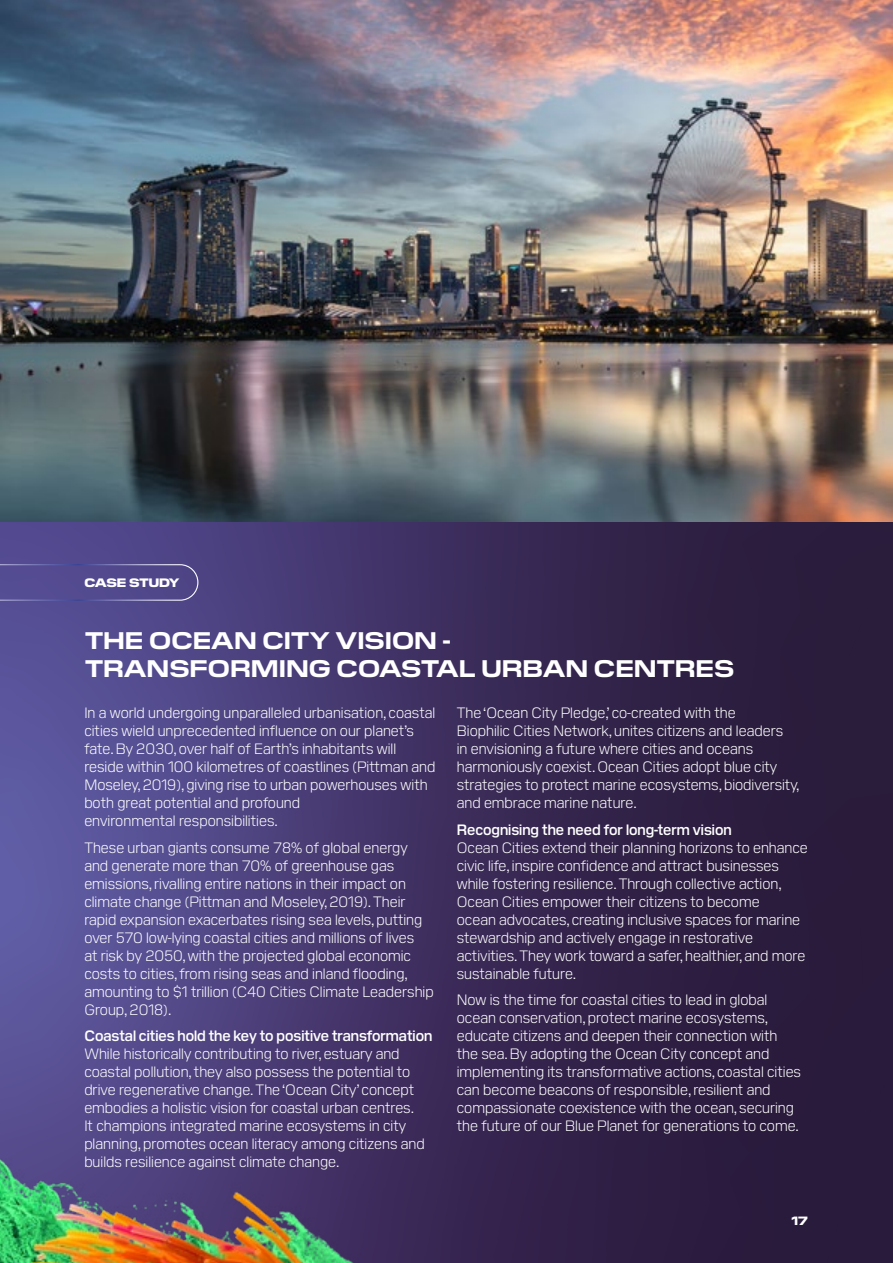
<style>
.page{position:relative;width:893px;height:1263px;background:#fff}
.page>*{position:absolute;margin:0;border:0;box-sizing:border-box;transform-origin:0 0}
.t1{font:700 24px/28.8px "Pilat Wide";color:#fff}
.t2{font:300 15px/18px "Pilat";color:#fff}
.t3{font:600 15px "Pilat";color:#fff}
.t4{font:800 12.15px "Pilat Wide";letter-spacing:-.01em;color:#fff}
.t5{font:800 12px "Pilat Wide";color:#fff}
</style>
<div class="page">
<div style="left:0;top:0;width:893px;height:1263px;background:linear-gradient(to right,#5c559d,#22102a)"></div>
<img style="left:0;top:1108px;width:612px;height:155px">
<svg style="left:0;top:564px;width:198px;height:37px;background:#564e91"></svg>
<img style="left:0;top:0;width:893px;height:522px">
<p class="t4" style="left:84px;top:574px;width:97px">CASE STUDY</p>
<h1 class="t1" style="left:85px;top:623px;width:651px">THE OCEAN CITY VISION -<br>TRANSFORMING COASTAL URBAN CENTRES</h1>
<p class="t2" style="left:84px;top:703px;width:353px">In a world undergoing unparalleled urbanisation, coastal cities wield unprecedented influence on our planet’s fate. By 2030, over half of Earth’s inhabitants will reside within 100 kilometres of coastlines (Pittman and Moseley, 2019), giving rise to urban powerhouses with both great potential and profound<br>environmental responsibilities.</p>
<p class="t2" style="left:84px;top:837px;width:351px">These urban giants consume 78% of global energy and generate more than 70% of greenhouse gas emissions, rivalling entire nations in their impact on climate change (Pittman and Moseley, 2019). Their rapid expansion exacerbates rising sea levels, putting over 570 low-lying coastal cities and millions of lives<br>at risk by 2050, with the projected global economic costs to cities, from rising seas and inland flooding, amounting to $1 trillion (C40 Cities Climate Leadership Group, 2018).</p>
<p class="t3" style="left:84px;top:1025px;width:350px">Coastal cities hold the key to positive transformation</p>
<p class="t2" style="left:84px;top:1044px;width:342px">While historically contributing to river, estuary and coastal pollution, they also possess the potential to drive regenerative change. The ‘Ocean City’ concept embodies a holistic vision for coastal urban centres.<br>It champions integrated marine ecosystems in city planning, promotes ocean literacy among citizens and builds resilience against climate change.</p>
<p class="t2" style="left:457px;top:703px;width:344px">The ‘Ocean City Pledge,’ co-created with the<br>Biophilic Cities Network, unites citizens and leaders<br>in envisioning a future where cities and oceans harmoniously coexist. Ocean Cities adopt blue city strategies to protect marine ecosystems, biodiversity, and embrace marine nature.</p>
<p class="t3" style="left:457px;top:819px;width:276px">Recognising the need for long-term vision</p>
<p class="t2" style="left:457px;top:837px;width:353px">Ocean Cities extend their planning horizons to enhance civic life, inspire confidence and attract businesses while fostering resilience. Through collective action, Ocean Cities empower their citizens to become<br>ocean advocates, creating inclusive spaces for marine stewardship and actively engage in restorative activities. They work toward a safer, healthier, and more sustainable future.</p>
<p class="t2" style="left:457px;top:990px;width:346px">Now is the time for coastal cities to lead in global ocean conservation, protect marine ecosystems, educate citizens and deepen their connection with the sea. By adopting the Ocean City concept and implementing its transformative actions, coastal cities can become beacons of responsible, resilient and compassionate coexistence with the ocean, securing the future of our Blue Planet for generations to come.</p>
<p class="t5" style="left:791px;top:1212px;width:18px">17</p>
</div>
